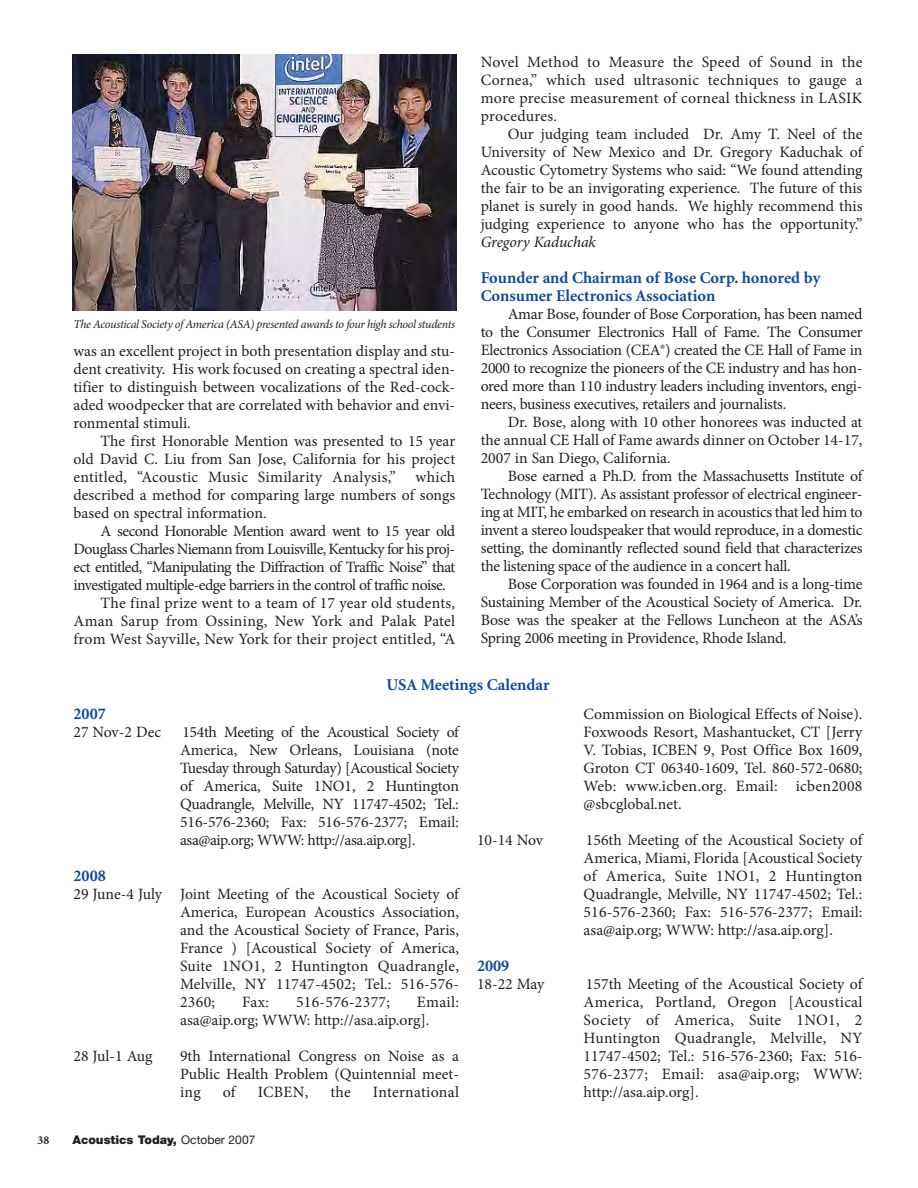
<style>
.page{position:relative;width:918px;height:1188px;background:#fff}
.page>*{position:absolute;margin:0;border:0;box-sizing:border-box;transform-origin:0 0}
.t1{font:700 16.5px/18px "Minion";color:#0c499c}
.t2{font:15.75px/18px "Minion Pro";letter-spacing:-.005em;color:#231f20;text-align:justify}
.t3{font:15.75px "Minion Pro";letter-spacing:-.035em;color:#231f20}
.t4{font:15.75px "Minion Pro";letter-spacing:.02em;color:#231f20}
.t5{font:15.75px "Minion Pro";letter-spacing:.015em;color:#231f20}
.t6{font:15.75px "Minion Pro";letter-spacing:-.04em;color:#231f20}
.t7{font:italic 15.75px "Minion Pro";letter-spacing:-.01em;color:#231f20}
.t8{font:italic 12px "Minion Pro";letter-spacing:-.025em;color:#231f20}
.t9{font:900 12px "Helvetica Neue";color:#231f20}
.t10{font:700 12px "Minion";color:#231f20}
.s1{font-weight:400}
</style>
<div class="page">
<img style="left:72px;top:54px;width:385px;height:257px">
<p class="t8" style="left:74px;top:320px;width:383px">The Acoustical Society of America (ASA) presented awards to four high school students</p>
<p class="t2" style="left:74px;top:344px;width:383px">was an excellent project in both presentation display and stu&shy;dent creativity. His work focused on creating a spectral iden&shy;tifier to distinguish between vocalizations of the Red-cock&shy;aded woodpecker that are correlated with behavior and envi&shy;ronmental stimuli.</p>
<p class="t2" style="left:74px;top:434px;width:383px;text-indent:27px">The first Honorable Mention was presented to 15 year old David C. Liu from San Jose, California for his project entitled, “Acoustic Music Similarity Analysis,” which described a method for comparing large numbers of songs based on spectral information.</p>
<p class="t6" style="left:100px;top:525px;width:356px">A second Honorable Mention award went to 15 year old</p>
<p class="t3" style="left:74px;top:543px;width:383px">Douglass Charles Niemann from Louisville, Kentucky for his proj-</p>
<p class="t3" style="left:74px;top:561px;width:383px">ect entitled, “Manipulating the Diffraction of Traffic Noise” that</p>
<p class="t3" style="left:74px;top:579px;width:374px">investigated multiple-edge barriers in the control of traffic noise.</p>
<p class="t4" style="left:100px;top:597px;width:356px">The final prize went to a team of 17 year old students,</p>
<p class="t5" style="left:74px;top:615px;width:383px">Aman Sarup from Ossining, New York and Palak Patel</p>
<p class="t4" style="left:74px;top:633px;width:383px">from West Sayville, New York for their project entitled, “A</p>
<p class="t2" style="left:481px;top:54px;width:383px">Novel Method to Measure the Speed of Sound in the Cornea,” which used ultrasonic techniques to gauge a more precise measurement of corneal thickness in LASIK procedures.</p>
<p class="t2" style="left:481px;top:126px;width:383px;text-indent:27px">Our judging team included Dr. Amy T. Neel of the University of New Mexico and Dr. Gregory Kaduchak of Acoustic Cytometry Systems who said: “We found attending the fair to be an invigorating experience. The future of this planet is surely in good hands. We highly recommend this judging experience to anyone who has the opportunity.”</p>
<p class="t7" style="left:481px;top:236px;width:117px">Gregory Kaduchak</p>
<p class="t1" style="left:481px;top:270px;width:341px">Founder and Chairman of Bose Corp. honored by<br>Consumer Electronics Association</p>
<p class="t2" style="left:481px;top:306px;width:383px;text-indent:27px">Amar Bose, founder of Bose Corporation, has been named to the Consumer Electronics Hall of Fame. The Consumer Electronics Association (CEA®) created the CE Hall of Fame in 2000 to recognize the pioneers of the CE industry and has hon&shy;ored more than 110 industry leaders including inventors, engi&shy;neers, business executives, retailers and journalists.</p>
<p class="t2" style="left:481px;top:414px;width:383px;text-indent:27px">Dr. Bose, along with 10 other honorees was inducted at the annual CE Hall of Fame awards dinner on October 14-17, 2007 in San Diego, California.</p>
<p class="t2" style="left:481px;top:468px;width:383px;text-indent:27px">Bose earned a Ph.D. from the Massachusetts Institute of Technology (MIT). As assistant professor of electrical engineer&shy;ing at MIT, he embarked on research in acoustics that led him to invent a stereo loudspeaker that would reproduce, in a domestic setting, the dominantly reflected sound field that characterizes the listening space of the audience in a concert hall.</p>
<p class="t2" style="left:481px;top:576px;width:383px;text-indent:27px">Bose Corporation was founded in 1964 and is a long-time Sustaining Member of the Acoustical Society of America. Dr.<br>Bose was the speaker at the Fellows Luncheon at the ASA’s Spring 2006 meeting in Providence, Rhode Island.</p>
<p class="t1" style="left:386px;top:677px;width:165px">USA Meetings Calendar</p>
<p class="t1" style="left:74px;top:706px;width:34px">2007</p>
<p class="t2" style="left:74px;top:724px;width:89px">27 Nov-2 Dec</p>
<p class="t2" style="left:180px;top:724px;width:280px">154th Meeting of the Acoustical Society of America, New Orleans, Louisiana (note Tuesday through Saturday) [Acoustical Society of America, Suite 1NO1, 2 Huntington Quadrangle, Melville, NY 11747-4502; Tel.:<br>516-576-2360; Fax: 516-576-2377; Email: asa@aip.org; WWW: http://asa.aip.org].</p>
<p class="t1" style="left:74px;top:868px;width:34px">2008</p>
<p class="t2" style="left:180px;top:886px;width:280px;text-indent:-107px">29 June-4 July Joint Meeting of the Acoustical Society of America, European Acoustics Association, and the Acoustical Society of France, Paris, France ) [Acoustical Society of America, Suite 1NO1, 2 Huntington Quadrangle, Melville, NY 11747-4502; Tel.: 516-576- 2360;</p>
<p class="t2" style="left:180px;top:994px;width:280px;text-indent:237px">Email: asa@aip.org; WWW: http://asa.aip.org].</p>
<p class="t2" style="left:242px;top:994px;width:28px">Fax:</p>
<p class="t4" style="left:296px;top:996px;width:95px">516-576-2377;</p>
<p class="t2" style="left:74px;top:1048px;width:81px">28 Jul-1 Aug</p>
<p class="t2" style="left:180px;top:1048px;width:280px">9th International Congress on Noise as a Public Health Problem (Quintennial meet&shy;ing</p>
<p class="t2" style="left:223px;top:1084px;width:14px">of</p>
<p class="t2" style="left:258px;top:1084px;width:52px">ICBEN,</p>
<p class="t2" style="left:330px;top:1084px;width:22px">the</p>
<p class="t5" style="left:373px;top:1086px;width:87px">International</p>
<p class="t10" style="left:38px;top:1136px;width:13px">38</p>
<p class="t9" style="left:72px;top:1135px;width:184px">Acoustics Today, <span class="s1">October 2007</span></p>
<p class="t2" style="left:584px;top:706px;width:280px">Commission on Biological Effects of Noise).<br>Foxwoods Resort, Mashantucket, CT [Jerry V. Tobias, ICBEN 9, Post Office Box 1609, Groton CT 06340-1609, Tel. 860-572-0680; Web: www.icben.org. Email: icben2008 @sbcglobal.net.</p>
<p class="t2" style="left:477px;top:832px;width:68px">10-14 Nov</p>
<p class="t2" style="left:584px;top:832px;width:280px">156th Meeting of the Acoustical Society of America, Miami, Florida [Acoustical Society of America, Suite 1NO1, 2 Huntington Quadrangle, Melville, NY 11747-4502; Tel.:<br>516-576-2360; Fax: 516-576-2377; Email: asa@aip.org; WWW: http://asa.aip.org].</p>
<p class="t1" style="left:477px;top:958px;width:34px">2009</p>
<p class="t2" style="left:477px;top:976px;width:69px">18-22 May</p>
<p class="t2" style="left:584px;top:976px;width:280px">157th Meeting of the Acoustical Society of America, Portland, Oregon [Acoustical Society of America, Suite 1NO1, 2<br>Huntington Quadrangle, Melville, NY 11747-4502; Tel.: 516-576-2360; Fax: 516- 576-2377; Email: asa@aip.org; WWW: http://asa.aip.org].</p>
</div>
